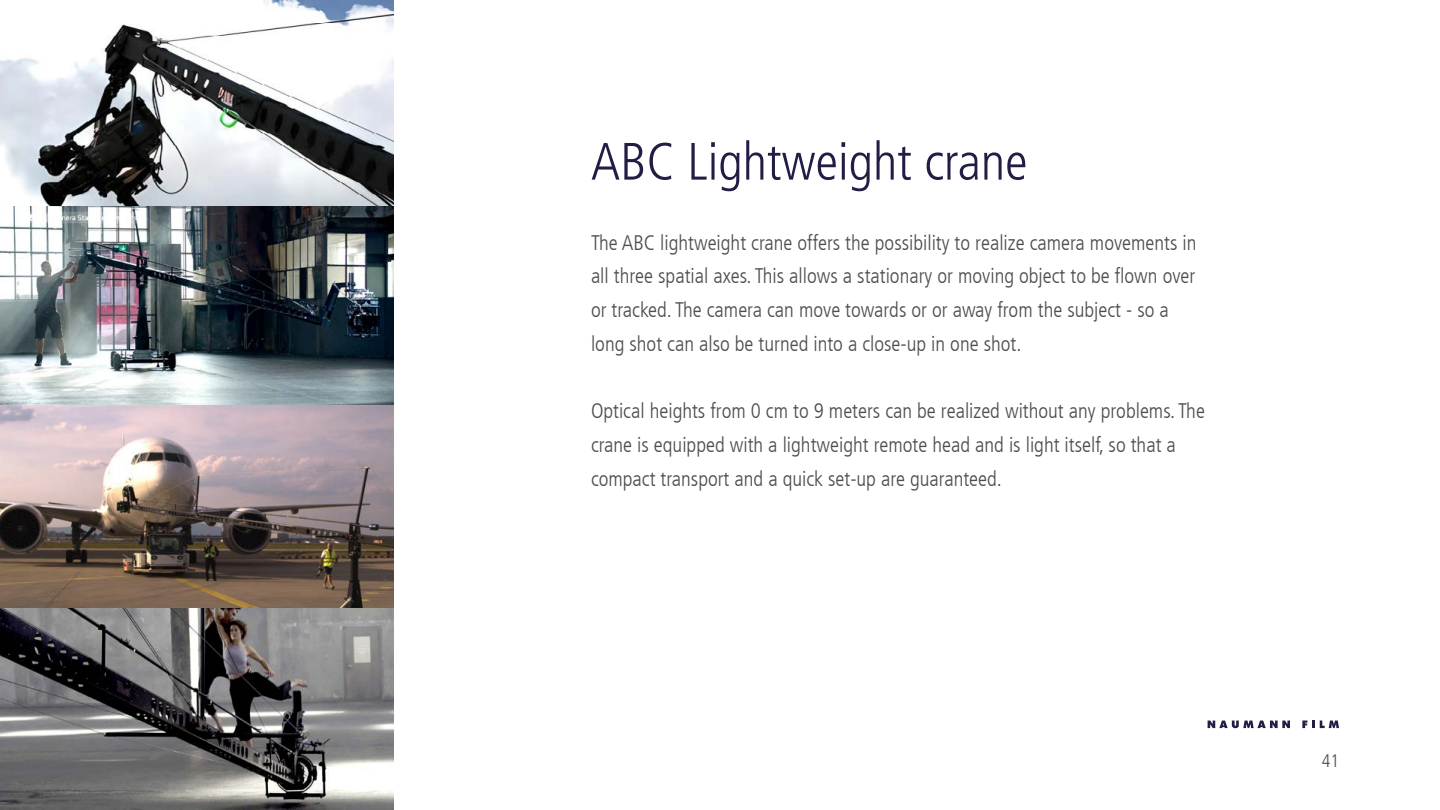
<style>
.page{position:relative;width:1440px;height:810px;background:#fff}
.page>*{position:absolute;margin:0;border:0;box-sizing:border-box;transform-origin:0 0}
.t1{font:300 condensed 52.5px "Frutiger LT";color:#211d45}
.t2{font:300 condensed 21px/33.8px "Frutiger LT";color:#4d4d4d}
.t3{font:300 condensed 18px "Frutiger LT";color:#4d4d4d}
</style>
<div class="page">
<svg style="left:1208px;top:721px;width:82px;height:7px"></svg>
<svg style="left:1302px;top:721px;width:37px;height:7px"></svg>
<img style="left:0;top:206px;width:393px;height:604px">
<img style="left:0;top:0;width:393px;height:206px">
<h1 class="t1" style="left:591px;top:132px;width:438px">ABC Lightweight crane</h1>
<p class="t2" style="left:591px;top:226px;width:607px">The ABC lightweight crane offers the possibility to realize camera movements in all three spatial axes. This allows a stationary or moving object to be flown over or tracked. The camera can move towards or or away from the subject - so a long shot can also be turned into a close-up in one shot.</p>
<p class="t2" style="left:591px;top:395px;width:615px">Optical heights from 0 cm to 9 meters can be realized without any problems. The crane is equipped with a lightweight remote head and is light itself, so that a compact transport and a quick set-up are guaranteed.</p>
<p class="t3" style="left:1322px;top:751px;width:19px">41</p>
</div>
